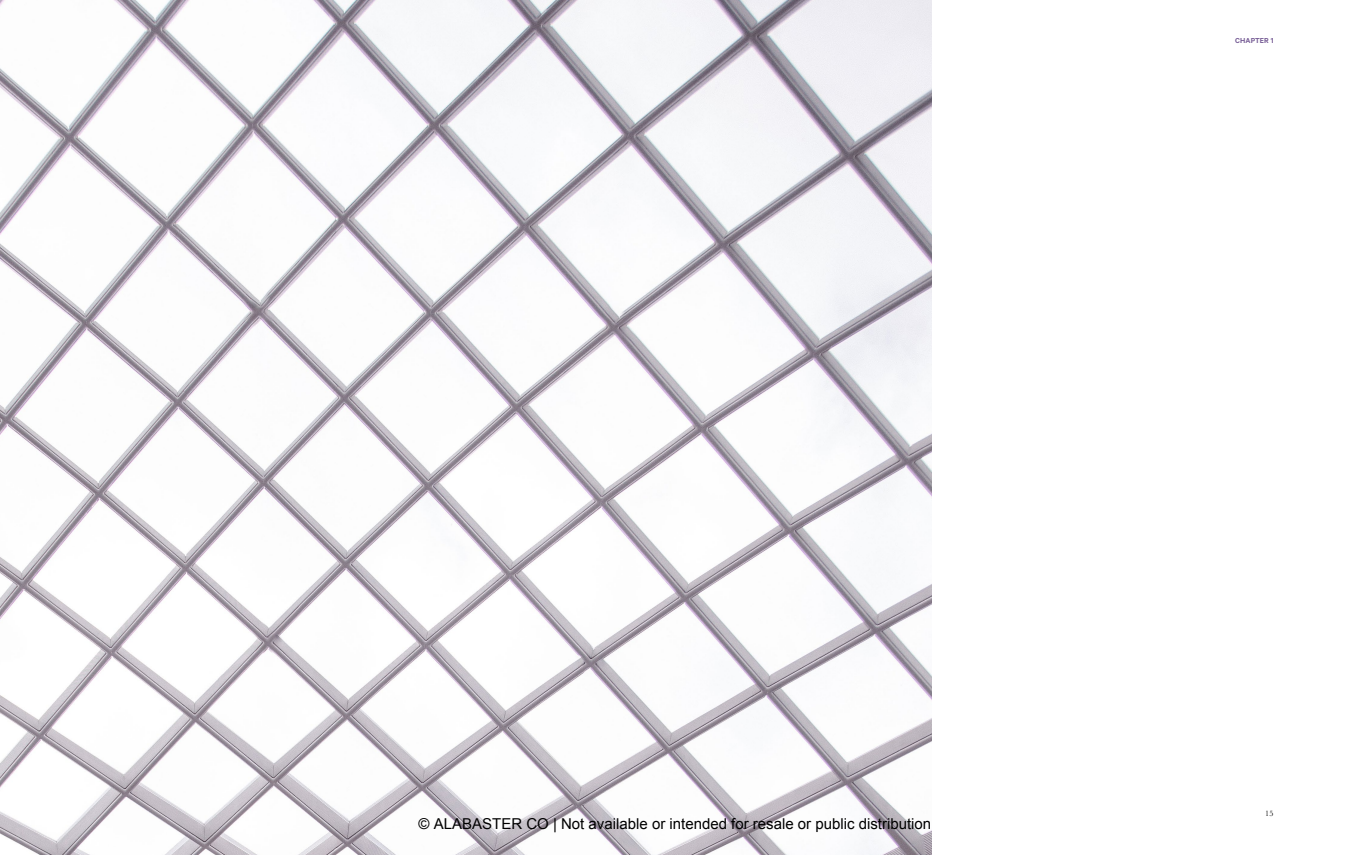
<style>
.page{position:relative;width:1350px;height:855px;background:#fff}
.page>*{position:absolute;margin:0;border:0;box-sizing:border-box;transform-origin:0 0}
.t1{font:15px "Arial";color:#000}
.t2{font:600 8.12px "Calibre";letter-spacing:.01em;color:#765c95}
.t3{font:8.12px "Baskerville MT Std";color:#000}
</style>
<div class="page">
<img style="left:0;top:0;width:932px;height:855px">
<p class="t2" style="left:1235px;top:35px;width:40px">CHAPTER 1</p>
<p class="t1" style="left:419px;top:814px;width:514px">© ALABASTER CO | Not available or intended for resale or public distribution</p>
<p class="t3" style="left:1265px;top:809px;width:10px">15</p>
</div>
